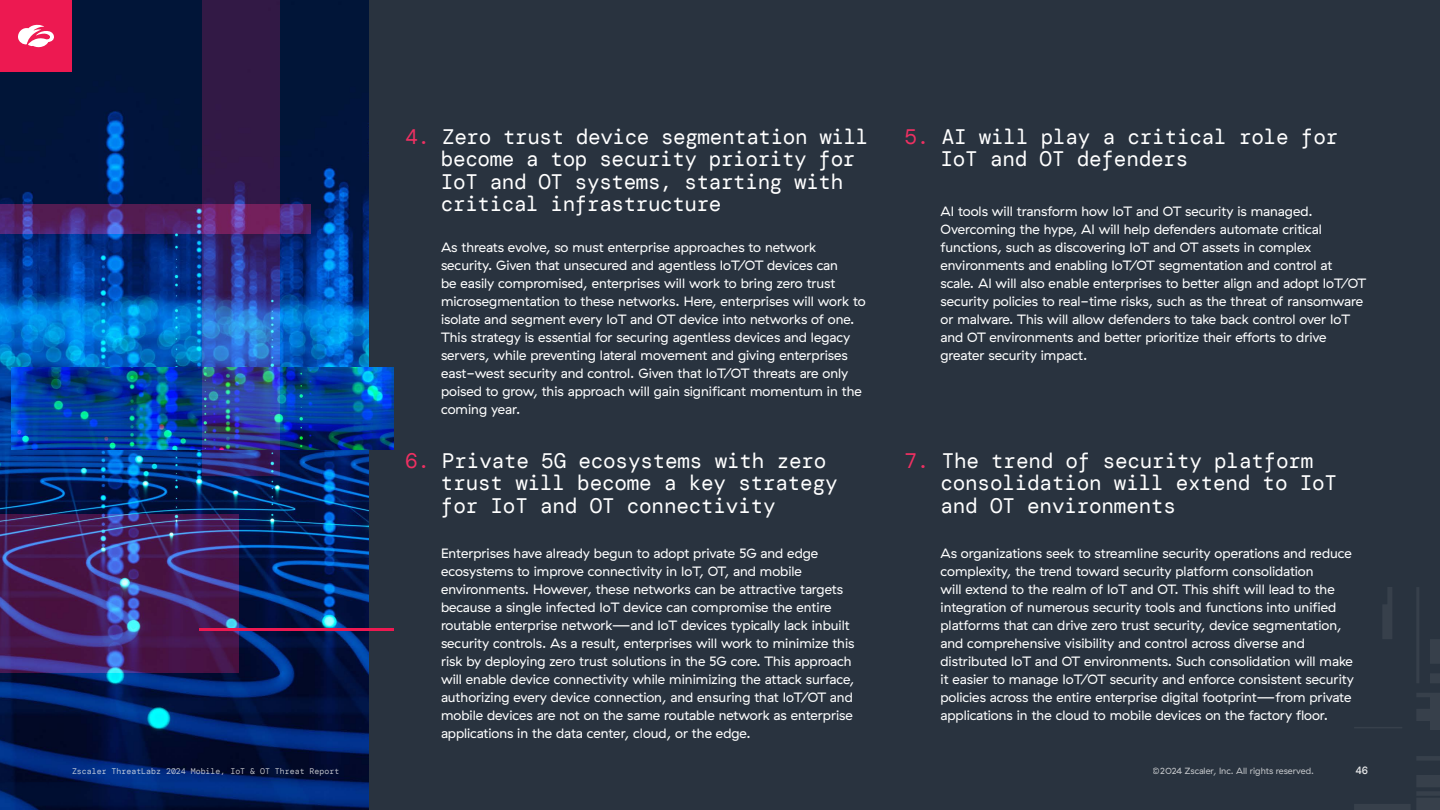
<style>
.page{position:relative;width:1440px;height:810px;background:#29333f}
.page>*{position:absolute;margin:0;border:0;box-sizing:border-box;transform-origin:0 0}
.t1{font:21px/22.5px "DM Mono";letter-spacing:-.01em;color:#fff}
.t2{font:13.5px/18px "GT Haptik ZS";color:#fff}
.t3{font:500 10.5px "DM Mono";color:#eaebec}
.t4{font:9px "GT Haptik ZS";color:#eaebec}
.t5{font:8.25px "DM Mono";color:#eaebec}
.s1{color:#ef3062}
</style>
<div class="page">
<img style="left:0;top:0;width:369px;height:810px">
<img style="left:11px;top:367px;width:383px;height:83px">
<svg style="left:1354px;top:587px;width:86px;height:223px"></svg>
<svg style="left:0;top:514px;width:238px;height:160px;background:#472868"></svg>
<svg style="left:0;top:204px;width:310px;height:30px;background:#522871"></svg>
<svg style="left:202px;top:0;width:78px;height:476px;background:#363377"></svg>
<hr style="left:199px;top:629px;width:195px;height:2px;background:#ed1951">
<div style="left:0;top:0;width:72px;height:72px;background:#ed1951"></div>
<svg style="left:18px;top:24px;width:36px;height:24px"></svg>
<h1 class="t1" style="left:441px;top:125px;width:429px;text-indent:-36px"><span class="s1">4.</span> Zero trust device segmentation will become a top security priority for IoT and OT systems, starting with critical infrastructure</h1>
<p class="t2" style="left:441px;top:238px;width:426px">As threats evolve, so must enterprise approaches to network security. Given that unsecured and agentless IoT/OT devices can<br>be easily compromised, enterprises will work to bring zero trust microsegmentation to these networks. Here, enterprises will work to isolate and segment every IoT and OT device into networks of one.<br>This strategy is essential for securing agentless devices and legacy servers, while preventing lateral movement and giving enterprises east-west security and control. Given that IoT/OT threats are only poised to grow, this approach will gain significant momentum in the coming year.</p>
<h1 class="t1" style="left:441px;top:449px;width:398px;text-indent:-36px"><span class="s1">6.</span> Private 5G ecosystems with zero trust will become a key strategy for IoT and OT connectivity</h1>
<p class="t2" style="left:441px;top:544px;width:415px">Enterprises have already begun to adopt private 5G and edge ecosystems to improve connectivity in IoT, OT, and mobile environments. However, these networks can be attractive targets because a single infected IoT device can compromise the entire routable enterprise network—and IoT devices typically lack inbuilt security controls. As a result, enterprises will work to minimize this risk by deploying zero trust solutions in the 5G core. This approach will enable device connectivity while minimizing the attack surface, authorizing every device connection, and ensuring that IoT/OT and mobile devices are not on the same routable network as enterprise applications in the data center, cloud, or the edge.</p>
<h1 class="t1" style="left:940px;top:125px;width:399px;text-indent:-36px"><span class="s1">5.</span> AI will play a critical role for<br>IoT and OT defenders</h1>
<p class="t2" style="left:940px;top:202px;width:427px">AI tools will transform how IoT and OT security is managed.<br>Overcoming the hype, AI will help defenders automate critical functions, such as discovering IoT and OT assets in complex environments and enabling IoT/OT segmentation and control at scale. AI will also enable enterprises to better align and adopt IoT/OT security policies to real-time risks, such as the threat of ransomware or malware. This will allow defenders to take back control over IoT and OT environments and better prioritize their efforts to drive greater security impact.</p>
<h1 class="t1" style="left:940px;top:449px;width:398px;text-indent:-36px"><span class="s1">7.</span> The trend of security platform consolidation will extend to IoT and OT environments</h1>
<p class="t2" style="left:940px;top:544px;width:415px">As organizations seek to streamline security operations and reduce complexity, the trend toward security platform consolidation<br>will extend to the realm of IoT and OT. This shift will lead to the integration of numerous security tools and functions into unified platforms that can drive zero trust security, device segmentation, and comprehensive visibility and control across diverse and distributed IoT and OT environments. Such consolidation will make it easier to manage IoT/OT security and enforce consistent security policies across the entire enterprise digital footprint—from private applications in the cloud to mobile devices on the factory floor.</p>
<p class="t5" style="left:72px;top:766px;width:269px">Zscaler ThreatLabz 2024 Mobile, IoT &amp; OT Threat Report</p>
<p class="t4" style="left:1153px;top:766px;width:163px">©2024 Zscaler, Inc. All rights reserved.</p>
<p class="t3" style="left:1355px;top:764px;width:14px">46</p>
</div>
